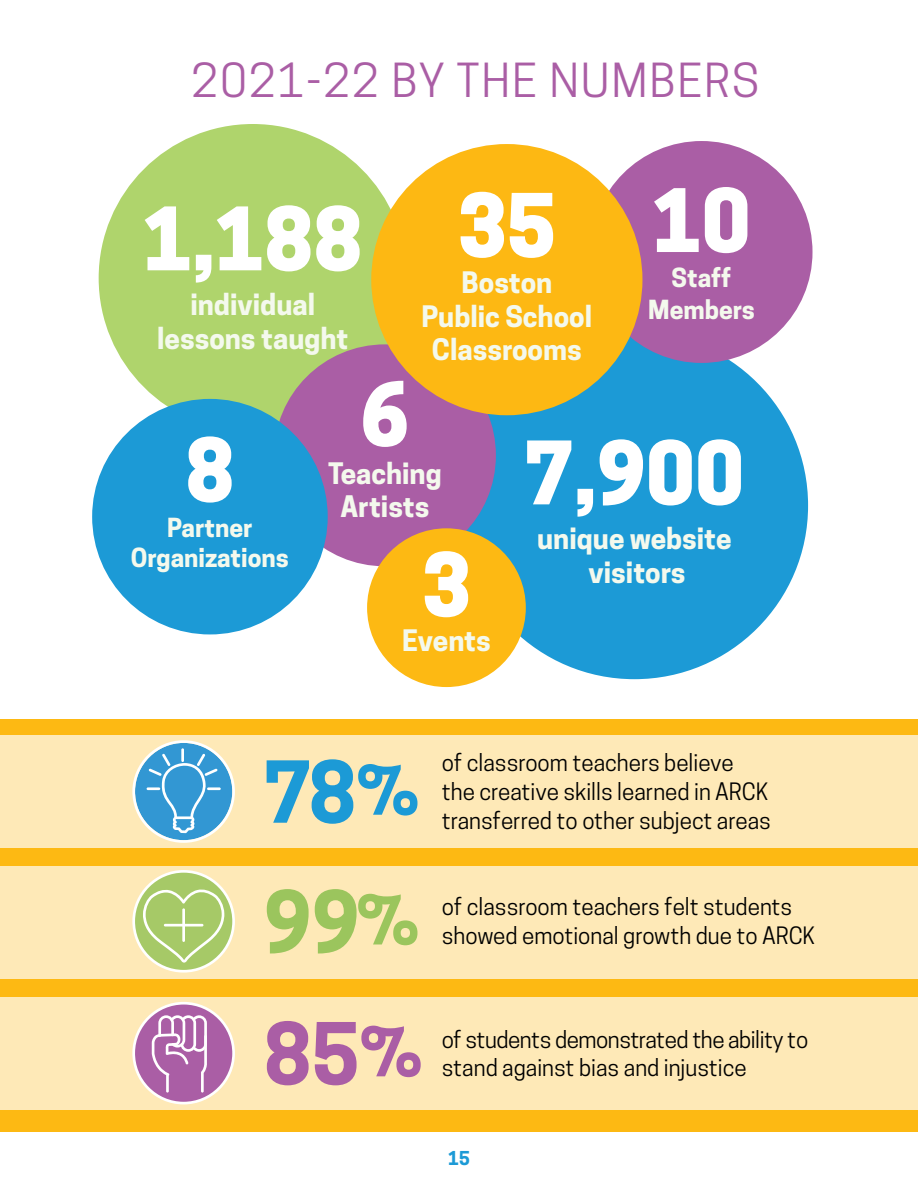
<style>
.page{position:relative;width:918px;height:1188px;background:#fff}
.page>*{position:absolute;margin:0;border:0;box-sizing:border-box;transform-origin:0 0}
.t1{font:800 81.9px "Cooper Hewitt";color:#fff}
.t2{font:44.1px "Cooper Hewitt";letter-spacing:.04em;color:#aa5ea5}
.t3{font:700 27.75px/33.5px "Cooper Hewitt";color:#f4f9ed;text-align:center}
.t4{font:700 24.75px/29.7px "Cooper Hewitt";color:#f4f9ed;text-align:center}
.t5{font:22.5px/29.2px "Cooper Hewitt";color:#000}
.t6{font:22.5px/27.9px "Cooper Hewitt";letter-spacing:-.02em;color:#000}
.t7{font:700 18px "Cooper Hewitt";color:#1c9ad6}
</style>
<div class="page">
<div style="left:0;top:719px;width:918px;height:413px;background:#fdb913"></div>
<div style="left:99px;top:124px;width:308px;height:308px;background:#afd46c;border-radius:50%"></div>
<div style="left:461px;top:332px;width:347px;height:347px;background:#1c9ad6;border-radius:50%"></div>
<div style="left:0;top:735px;width:918px;height:112px;background:#fee9b7"></div>
<div style="left:0;top:866px;width:918px;height:112px;background:#fee9b7"></div>
<div style="left:0;top:997px;width:918px;height:112px;background:#fee9b7"></div>
<div style="left:274px;top:344px;width:222px;height:222px;background:#aa5ea5;border-radius:50%"></div>
<div style="left:92px;top:399px;width:236px;height:235px;background:#1c9ad6;border-radius:50%"></div>
<div style="left:591px;top:141px;width:222px;height:222px;background:#aa5ea5;border-radius:50%"></div>
<div style="left:367px;top:528px;width:159px;height:159px;background:#fdb913;border-radius:50%"></div>
<div style="left:371px;top:144px;width:271px;height:271px;background:#fdb813;border-radius:50%"></div>
<svg style="left:132px;top:740px;width:103px;height:103px"></svg>
<svg style="left:267px;top:759px;width:150px;height:65px"></svg>
<svg style="left:132px;top:870px;width:103px;height:103px"></svg>
<hr style="left:182px;top:908px;width:3px;height:34px;background:#fff">
<hr style="left:164px;top:924px;width:39px;height:3px;background:#fff">
<svg style="left:267px;top:889px;width:150px;height:65px"></svg>
<svg style="left:132px;top:1002px;width:103px;height:102px"></svg>
<svg style="left:267px;top:1021px;width:154px;height:64px"></svg>
<h2 class="t2" style="left:191px;top:55px;width:569px">2021-22 BY THE NUMBERS</h2>
<h1 class="t1" style="left:143px;top:191px;width:221px">1,188</h1>
<p class="t3" style="left:157px;top:288px;width:193px">individual lessons taught</p>
<h1 class="t1" style="left:458px;top:177px;width:100px">35</h1>
<p class="t3" style="left:422px;top:266px;width:172px">Boston<br>Public School<br>Classrooms</p>
<h1 class="t1" style="left:652px;top:173px;width:100px">10</h1>
<p class="t4" style="left:648px;top:262px;width:108px;line-height:31.7px">Staff<br>Members</p>
<h1 class="t1" style="left:185px;top:422px;width:51px">8</h1>
<p class="t4" style="left:131px;top:513px;width:159px">Partner<br>Organizations</p>
<h1 class="t1" style="left:360px;top:366px;width:51px">6</h1>
<p class="t3" style="left:328px;top:457px;width:115px">Teaching</p>
<p class="t3" style="left:340px;top:490px;width:90px">Artists</p>
<h1 class="t1" style="left:422px;top:537px;width:51px">3</h1>
<p class="t3" style="left:402px;top:624px;width:90px">Events</p>
<h1 class="t1" style="left:525px;top:425px;width:221px">7,900</h1>
<p class="t3" style="left:537px;top:522px;width:196px">unique website visitors</p>
<p class="t5" style="left:442px;top:748px;width:331px">of classroom teachers believe the creative skills learned in ARCK transferred to other subject areas</p>
<p class="t5" style="left:442px;top:892px;width:375px">of classroom teachers felt students showed emotional growth due to ARCK</p>
<p class="t6" style="left:442px;top:1025px;width:368px">of students demonstrated the ability to stand against bias and injustice</p>
<p class="t7" style="left:448px;top:1147px;width:23px">15</p>
</div>
